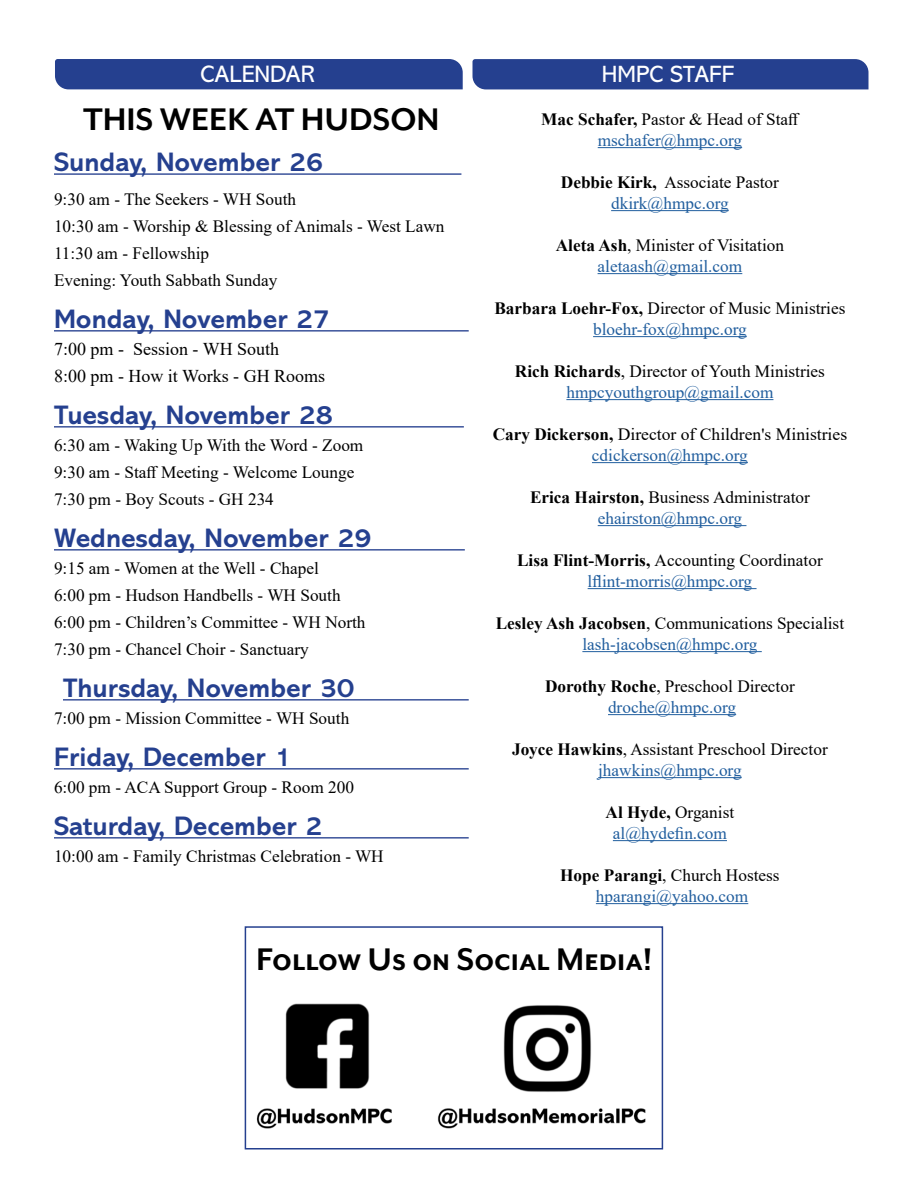
<style>
.page{position:relative;width:918px;height:1188px;background:#fff}
.page>*{position:absolute;margin:0;border:0;box-sizing:border-box;transform-origin:0 0}
.t1{font:700 36px "Mr Eaves Mod OT";color:#000}
.t2{font:700 27px "Abadi MT Pro";color:#25408f}
.t3{font:24px "Abadi MT Pro";color:#fff}
.t4{font:23.7px "Abadi MT Pro";color:#fff}
.t5{font:18px/27px "Times New Roman";color:#000}
.t6{font:17.25px/21px "Times New Roman";color:#000;text-align:center}
.t7{font:17.25px/21px "Times New Roman";color:#215e9e;text-align:center}
.s1{font-weight:700}
.s2{color:#215e9e}
.s3{font-weight:700;color:#000}
.s4{color:#000}
</style>
<div class="page">
<hr style="left:54px;top:173px;width:407px;height:2px;background:#25408f">
<hr style="left:54px;top:330px;width:415px;height:2px;background:#25408f">
<hr style="left:54px;top:426px;width:410px;height:2px;background:#25408f">
<hr style="left:54px;top:549px;width:411px;height:2px;background:#25408f">
<hr style="left:63px;top:699px;width:406px;height:2px;background:#25408f">
<hr style="left:54px;top:768px;width:415px;height:2px;background:#25408f">
<hr style="left:54px;top:837px;width:415px;height:2px;background:#25408f">
<div style="left:55px;top:59px;width:408px;height:30px;background:#25408f"></div>
<hr style="left:598px;top:147px;width:144px;height:1px;background:#215e9e">
<hr style="left:611px;top:210px;width:118px;height:1px;background:#215e9e">
<hr style="left:598px;top:273px;width:144px;height:1px;background:#215e9e">
<hr style="left:593px;top:336px;width:154px;height:1px;background:#215e9e">
<hr style="left:566px;top:399px;width:207px;height:1px;background:#215e9e">
<hr style="left:592px;top:462px;width:156px;height:1px;background:#215e9e">
<hr style="left:598px;top:525px;width:148px;height:1px;background:#215e9e">
<hr style="left:588px;top:588px;width:169px;height:1px;background:#215e9e">
<hr style="left:582px;top:651px;width:180px;height:1px;background:#215e9e">
<hr style="left:608px;top:714px;width:128px;height:1px;background:#215e9e">
<hr style="left:598px;top:777px;width:144px;height:1px;background:#215e9e">
<hr style="left:613px;top:840px;width:114px;height:1px;background:#215e9e">
<hr style="left:596px;top:903px;width:152px;height:1px;background:#215e9e">
<div style="left:472px;top:59px;width:396px;height:30px;background:#25408f"></div>
<img style="left:256px;top:992px;width:408px;height:144px">
<div style="left:245px;top:926px;width:418px;height:224px;border:2px solid #25408f"></div>
<h3 class="t3" style="left:200px;top:61px;width:116px">CALENDAR</h3>
<h1 class="t1" style="left:83px;top:100px;width:358px">THIS WEEK AT HUDSON</h1>
<h2 class="t2" style="left:54px;top:147px;width:271px">Sunday, November 26</h2>
<p class="t6" style="left:54px;top:185px;width:392px;line-height:27px;text-align:left">9:30 am - The Seekers - WH South<br>10:30 am - Worship &amp; Blessing of Animals - West Lawn<br>11:30 am - Fellowship<br>Evening: Youth Sabbath Sunday</p>
<h2 class="t2" style="left:54px;top:303px;width:278px">Monday, November 27</h2>
<p class="t5" style="left:54px;top:335px;width:273px">7:00 pm - Session - WH South<br>8:00 pm - How it Works - GH Rooms</p>
<h2 class="t2" style="left:54px;top:399px;width:281px">Tuesday, November 28</h2>
<p class="t6" style="left:54px;top:431px;width:311px;line-height:27px;text-align:left">6:30 am - Waking Up With the Word - Zoom<br>9:30 am - Staff Meeting - Welcome Lounge<br>7:30 pm - Boy Scouts - GH 234</p>
<h2 class="t2" style="left:54px;top:522px;width:319px">Wednesday, November 29</h2>
<p class="t6" style="left:54px;top:554px;width:313px;line-height:27px;text-align:left">9:15 am - Women at the Well - Chapel<br>6:00 pm - Hudson Handbells - WH South 6:00 pm - Children’s Committee - WH North 7:30 pm - Chancel Choir - Sanctuary</p>
<h2 class="t2" style="left:63px;top:672px;width:293px">Thursday, November 30</h2>
<p class="t6" style="left:54px;top:707px;width:297px">7:00 pm - Mission Committee - WH South</p>
<h2 class="t2" style="left:54px;top:741px;width:239px">Friday, December 1</h2>
<p class="t6" style="left:54px;top:776px;width:301px">6:00 pm - ACA Support Group - Room 200</p>
<h2 class="t2" style="left:54px;top:810px;width:270px">Saturday, December 2</h2>
<p class="t6" style="left:54px;top:845px;width:331px">10:00 am - Family Christmas Celebration - WH</p>
<h3 class="t4" style="left:602px;top:61px;width:134px">HMPC STAFF</h3>
<p class="t6" style="left:541px;top:108px;width:260px"><span class="s1">Mac Schafer,</span> Pastor &amp; Head of Staff <span class="s2">mschafer@hmpc.org</span></p>
<p class="t6" style="left:561px;top:171px;width:220px"><span class="s1">Debbie Kirk,</span> Associate Pastor <span class="s2">dkirk@hmpc.org</span></p>
<p class="t6" style="left:556px;top:234px;width:230px"><span class="s1">Aleta Ash</span>, Minister of Visitation <span class="s2">aletaash@gmail.com</span></p>
<p class="t6" style="left:494px;top:297px;width:353px"><span class="s1">Barbara Loehr-Fox,</span> Director of Music Ministries <span class="s2">bloehr-fox@hmpc.org</span></p>
<p class="t6" style="left:515px;top:360px;width:312px"><span class="s1">Rich Richards</span>, Director of Youth Ministries <span class="s2">hmpcyouthgroup@gmail.com</span></p>
<p class="t6" style="left:493px;top:423px;width:356px"><span class="s1">Cary Dickerson,</span> Director of Children's Ministries <span class="s2">cdickerson@hmpc.org</span></p>
<p class="t6" style="left:530px;top:486px;width:281px"><span class="s1">Erica Hairston,</span> Business Administrator <span class="s2">ehairston@hmpc.org</span></p>
<p class="t7" style="left:517px;top:549px;width:307px"><span class="s3">Lisa Flint-Morris,</span> <span class="s4">Accounting Coordinator </span>lflint-morris@hmpc.org</p>
<p class="t6" style="left:496px;top:612px;width:350px"><span class="s1">Lesley Ash Jacobsen</span>, Communications Specialist <span class="s2">lash-jacobsen@hmpc.org</span></p>
<p class="t6" style="left:545px;top:675px;width:251px"><span class="s1">Dorothy Roche</span>, Preschool Director <span class="s2">droche@hmpc.org</span></p>
<p class="t6" style="left:512px;top:738px;width:317px"><span class="s1">Joyce Hawkins</span>, Assistant Preschool Director <span class="s2">jhawkins@hmpc.org</span></p>
<p class="t7" style="left:606px;top:801px;width:130px"><span class="s3">Al Hyde,</span> <span class="s4">Organist </span>al@hydefin.com</p>
<p class="t7" style="left:560px;top:864px;width:221px"><span class="s3">Hope Parangi</span><span class="s4">, Church Hostess </span>hparangi@yahoo.com</p>
<h1 class="t1" style="left:256px;top:939px;width:398px">Follow Us on Social Media!</h1>
</div>
